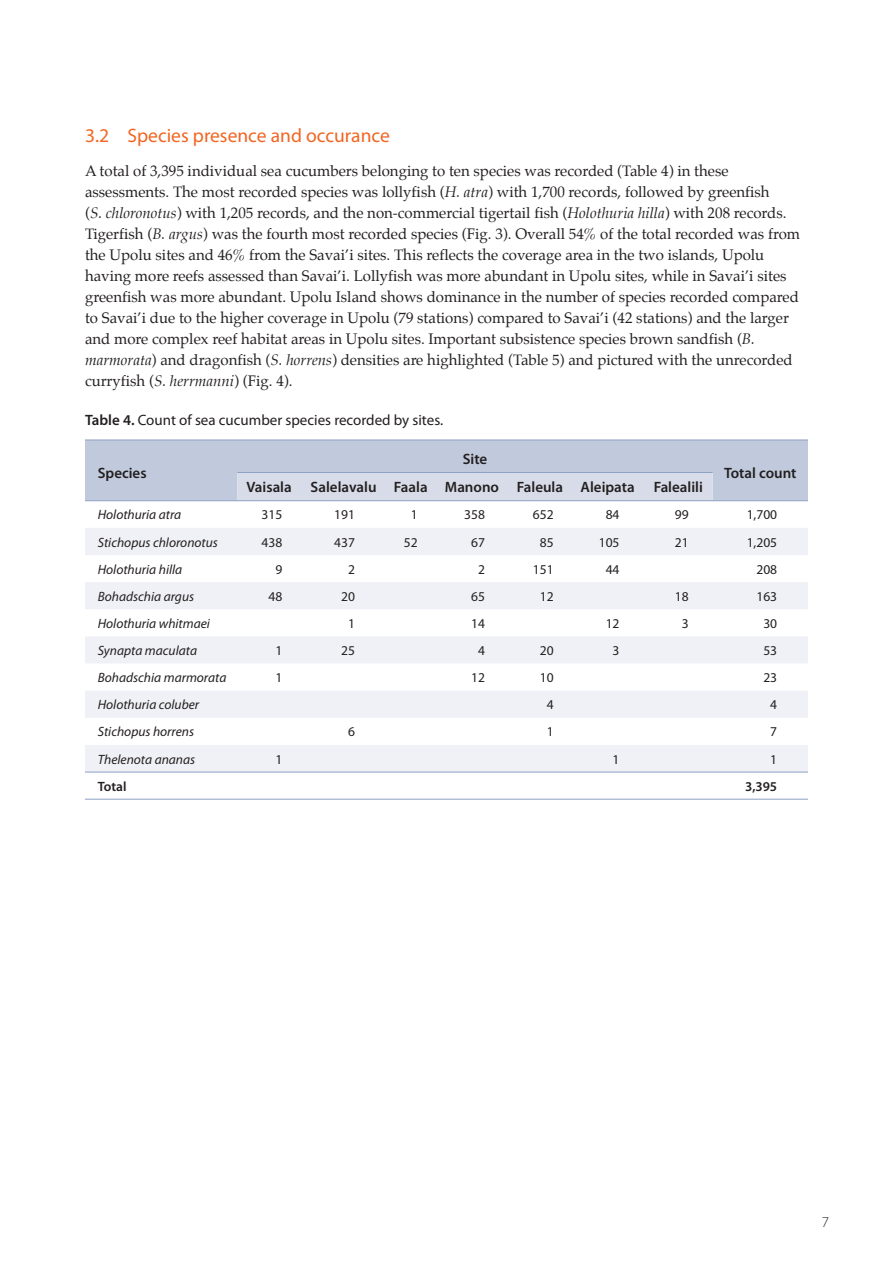
<style>
.page{position:relative;width:893px;height:1263px;background:#fff}
.page>*{position:absolute;margin:0;border:0;box-sizing:border-box;transform-origin:0 0}
.t1{font:19.5px "Myriad Pro";color:#f26522}
.t2{font:15px/21px "Palatino";color:#231f20}
.t3{font:600 15px "Myriad Pro";color:#231f20}
.t4{font:15px "Myriad Pro";color:#231f20}
.t5{font:300 15px "Myriad Pro";color:#231f20}
.t6{font:italic 13.5px "Myriad Pro";color:#231f20}
.t7{font:13.5px "Myriad Pro";color:#231f20}
.t8{font:600 13.5px "Myriad Pro";color:#231f20}
.s1{font-style:italic}
.s2{font-weight:600}
</style>
<div class="page">
<svg style="left:85px;top:441px;width:723px;height:59px;background:#c7cfe0"></svg>
<svg style="left:85px;top:528px;width:723px;height:244px;fill:#f0f1f6"></svg>
<hr style="left:85px;top:772px;width:723px;height:1px;background:#8ea1c3">
<hr style="left:85px;top:799px;width:723px;height:1px;background:#8ea1c3">
<hr style="left:85px;top:440px;width:723px;height:1px;background:#8ea1c3">
<hr style="left:237px;top:472px;width:476px;height:1px;background:#8ea1c3">
<hr style="left:85px;top:500px;width:723px;height:1px;background:#8ea1c3">
<h1 class="t1" style="left:85px;top:128px;width:306px">3.2 Species presence and occurance</h1>
<p class="t2" style="left:85px;top:161px;width:716px">A total of 3,395 individual sea cucumbers belonging to ten species was recorded (Table 4) in these assessments. The most recorded species was lollyfish (<span class="s1">H. atra</span>) with 1,700 records, followed by greenfish<br>(<span class="s1">S. chloronotus</span>) with 1,205 records, and the non-commercial tigertail fish (<span class="s1">Holothuria hilla</span>) with 208 records.<br>Tigerfish (<span class="s1">B. argus</span>) was the fourth most recorded species (Fig. 3). Overall 54% of the total recorded was from the Upolu sites and 46% from the Savai’i sites. This reflects the coverage area in the two islands, Upolu having more reefs assessed than Savai’i. Lollyfish was more abundant in Upolu sites, while in Savai’i sites greenfish was more abundant. Upolu Island shows dominance in the number of species recorded compared to Savai’i due to the higher coverage in Upolu (79 stations) compared to Savai’i (42 stations) and the larger and more complex reef habitat areas in Upolu sites. Important subsistence species brown sandfish (<span class="s1">B. marmorata</span>) and dragonfish (<span class="s1">S. horrens</span>) densities are highlighted (Table 5) and pictured with the unrecorded curryfish (<span class="s1">S. herrmanni</span>) (Fig. 4).</p>
<p class="t4" style="left:85px;top:415px;width:360px"><span class="s2">Table 4.</span> Count of sea cucumber species recorded by sites.</p>
<p class="t3" style="left:98px;top:467px;width:50px">Species</p>
<p class="t3" style="left:463px;top:453px;width:26px">Site</p>
<p class="t3" style="left:724px;top:467px;width:74px">Total count</p>
<p class="t3" style="left:246px;top:482px;width:47px">Vaisala</p>
<p class="t3" style="left:311px;top:482px;width:326px">Salelavalu Faala Manono Faleula Aleipata</p>
<p class="t3" style="left:654px;top:482px;width:51px">Falealili</p>
<p class="t6" style="left:98px;top:510px;width:85px">Holothuria atra</p>
<p class="t7" style="left:261px;top:510px;width:22px">315</p>
<p class="t7" style="left:334px;top:510px;width:22px">191</p>
<p class="t7" style="left:411px;top:510px;width:8px">1</p>
<p class="t7" style="left:464px;top:510px;width:22px">358</p>
<p class="t7" style="left:533px;top:510px;width:22px">652</p>
<p class="t7" style="left:606px;top:510px;width:15px">84</p>
<p class="t7" style="left:675px;top:510px;width:15px">99</p>
<p class="t7" style="left:747px;top:510px;width:32px">1,700</p>
<p class="t6" style="left:98px;top:537px;width:122px">Stichopus chloronotus</p>
<p class="t7" style="left:261px;top:537px;width:22px">438</p>
<p class="t7" style="left:334px;top:537px;width:22px">437</p>
<p class="t7" style="left:404px;top:537px;width:15px">52</p>
<p class="t7" style="left:471px;top:537px;width:15px">67</p>
<p class="t7" style="left:540px;top:537px;width:15px">85</p>
<p class="t7" style="left:599px;top:537px;width:22px">105</p>
<p class="t7" style="left:675px;top:537px;width:15px">21</p>
<p class="t7" style="left:747px;top:537px;width:32px">1,205</p>
<p class="t6" style="left:98px;top:564px;width:86px">Holothuria hilla</p>
<p class="t7" style="left:275px;top:564px;width:8px">9</p>
<p class="t7" style="left:348px;top:564px;width:8px">2</p>
<p class="t7" style="left:478px;top:564px;width:8px">2</p>
<p class="t7" style="left:533px;top:564px;width:22px">151</p>
<p class="t7" style="left:606px;top:564px;width:15px">44</p>
<p class="t7" style="left:756px;top:564px;width:22px">208</p>
<p class="t6" style="left:98px;top:591px;width:98px">Bohadschia argus</p>
<p class="t7" style="left:268px;top:591px;width:15px">48</p>
<p class="t7" style="left:341px;top:591px;width:15px">20</p>
<p class="t7" style="left:471px;top:591px;width:15px">65</p>
<p class="t7" style="left:540px;top:591px;width:15px">12</p>
<p class="t7" style="left:675px;top:591px;width:15px">18</p>
<p class="t7" style="left:756px;top:591px;width:22px">163</p>
<p class="t6" style="left:98px;top:618px;width:114px">Holothuria whitmaei</p>
<p class="t7" style="left:348px;top:618px;width:8px">1</p>
<p class="t7" style="left:471px;top:618px;width:15px">14</p>
<p class="t7" style="left:606px;top:618px;width:15px">12</p>
<p class="t7" style="left:682px;top:618px;width:8px">3</p>
<p class="t7" style="left:763px;top:618px;width:15px">30</p>
<p class="t6" style="left:98px;top:645px;width:101px">Synapta maculata</p>
<p class="t7" style="left:275px;top:645px;width:8px">1</p>
<p class="t7" style="left:341px;top:645px;width:15px">25</p>
<p class="t7" style="left:478px;top:645px;width:8px">4</p>
<p class="t7" style="left:540px;top:645px;width:15px">20</p>
<p class="t7" style="left:612px;top:645px;width:8px">3</p>
<p class="t7" style="left:763px;top:645px;width:15px">53</p>
<p class="t6" style="left:98px;top:673px;width:130px">Bohadschia marmorata</p>
<p class="t7" style="left:275px;top:673px;width:8px">1</p>
<p class="t7" style="left:471px;top:673px;width:15px">12</p>
<p class="t7" style="left:540px;top:673px;width:15px">10</p>
<p class="t7" style="left:763px;top:673px;width:15px">23</p>
<p class="t6" style="left:98px;top:700px;width:103px">Holothuria coluber</p>
<p class="t7" style="left:547px;top:700px;width:8px">4</p>
<p class="t7" style="left:770px;top:700px;width:8px">4</p>
<p class="t6" style="left:98px;top:727px;width:98px">Stichopus horrens</p>
<p class="t7" style="left:348px;top:727px;width:8px">6</p>
<p class="t7" style="left:547px;top:727px;width:8px">1</p>
<p class="t7" style="left:770px;top:727px;width:8px">7</p>
<p class="t6" style="left:98px;top:754px;width:99px">Thelenota ananas</p>
<p class="t7" style="left:275px;top:754px;width:8px">1</p>
<p class="t7" style="left:612px;top:754px;width:8px">1</p>
<p class="t7" style="left:770px;top:754px;width:8px">1</p>
<p class="t8" style="left:98px;top:781px;width:30px">Total</p>
<p class="t8" style="left:745px;top:781px;width:34px">3,395</p>
<p class="t5" style="left:822px;top:1217px;width:9px">7</p>
</div>
